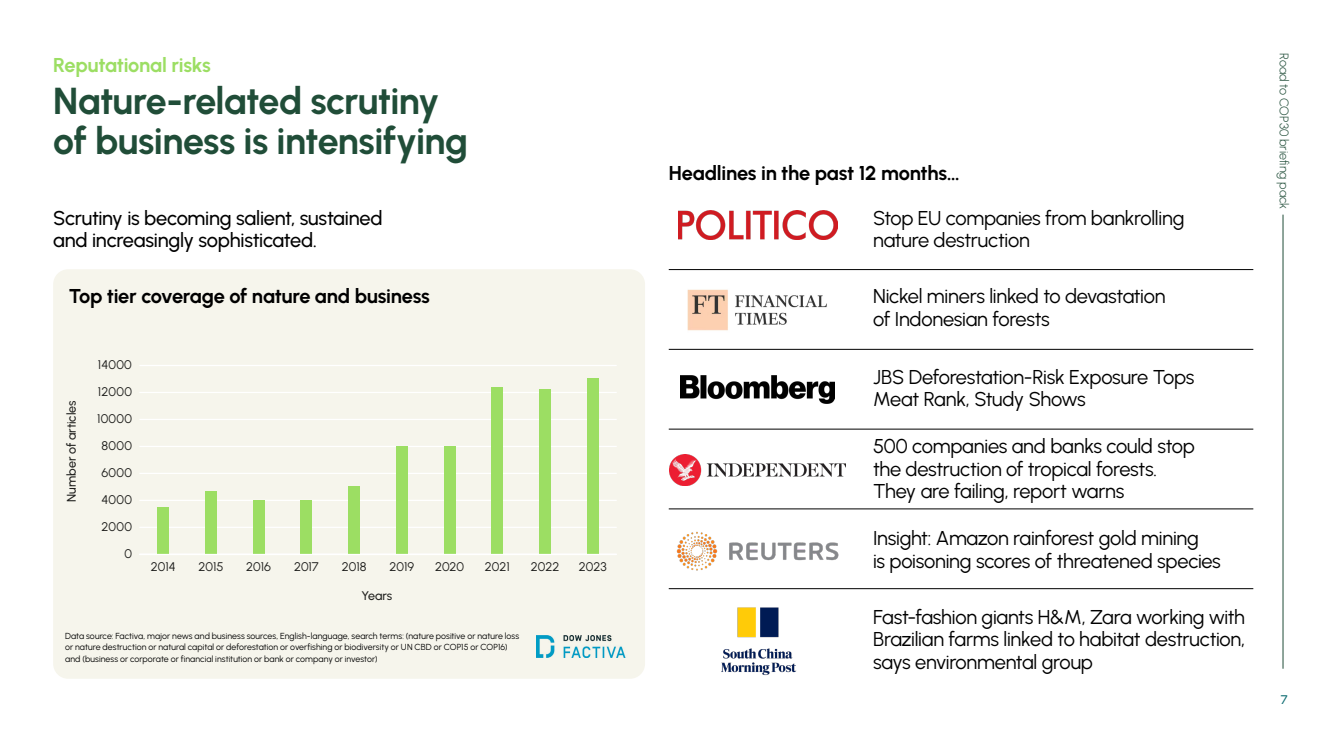
<style>
.page{position:relative;width:1322px;height:745px;background:#fff}
.page>*{position:absolute;margin:0;border:0;box-sizing:border-box;transform-origin:0 0}
.t1{font:700 37.5px/40px "Urbanist";letter-spacing:-.015em;color:#204d38}
.t2{font:20px/22.5px "Urbanist";letter-spacing:-.015em;color:#000}
.t3{font:500 20px/22.5px "Urbanist";letter-spacing:-.01em;color:#000}
.t4{font:700 20px "Urbanist";letter-spacing:-.01em;color:#000}
.t5{font:700 20px "Urbanist";letter-spacing:-.01em;color:#9cde63}
.t6{font:12.5px "Urbanist";color:#1d1d1b}
.t7{font:300 12.5px "Urbanist";letter-spacing:-.005em;color:#204d38}
.t8{font:500 12.5px "Urbanist";color:#1d1d1b}
.t9{font:500 12.5px "Urbanist";color:#0e6c72}
.t10{font:8.75px/11.2px "Urbanist";letter-spacing:.01em;color:#000}
</style>
<div class="page">
<hr style="left:1282px;top:214px;width:1px;height:454px;background:#204d38">
<img style="left:687px;top:289px;width:140px;height:42px">
<img style="left:670px;top:454px;width:175px;height:31px">
<img style="left:681px;top:375px;width:153px;height:28px">
<img style="left:678px;top:211px;width:159px;height:28px">
<img style="left:676px;top:531px;width:163px;height:40px">
<img style="left:721px;top:607px;width:76px;height:69px">
<hr style="left:669px;top:269px;width:584px;height:1px;background:#000">
<hr style="left:669px;top:349px;width:584px;height:1px;background:#000">
<hr style="left:669px;top:428px;width:584px;height:1px;background:#000">
<hr style="left:669px;top:508px;width:584px;height:1px;background:#000">
<hr style="left:669px;top:588px;width:584px;height:1px;background:#000">
<div style="left:53px;top:269px;width:592px;height:409px;background:#f6f5ec;border-radius:15px"></div>
<img style="left:536px;top:635px;width:90px;height:22px">
<hr style="left:139px;top:526px;width:478px;height:1px;background:#fff">
<hr style="left:139px;top:499px;width:478px;height:1px;background:#fff">
<hr style="left:139px;top:472px;width:478px;height:1px;background:#fff">
<hr style="left:139px;top:445px;width:478px;height:2px;background:#fff">
<hr style="left:139px;top:418px;width:478px;height:2px;background:#fff">
<hr style="left:139px;top:391px;width:478px;height:2px;background:#fff">
<hr style="left:139px;top:364px;width:478px;height:2px;background:#fff">
<div style="left:157px;top:507px;width:12px;height:47px;background:#9cde63"></div>
<div style="left:205px;top:490px;width:12px;height:64px;background:#9cde63"></div>
<div style="left:253px;top:500px;width:11px;height:54px;background:#9cde63"></div>
<div style="left:301px;top:500px;width:11px;height:54px;background:#9cde63"></div>
<div style="left:348px;top:486px;width:12px;height:68px;background:#9cde63"></div>
<div style="left:396px;top:446px;width:12px;height:108px;background:#9cde63"></div>
<div style="left:444px;top:446px;width:11px;height:108px;background:#9cde63"></div>
<div style="left:492px;top:386px;width:11px;height:168px;background:#9cde63"></div>
<div style="left:539px;top:389px;width:12px;height:165px;background:#9cde63"></div>
<div style="left:587px;top:377px;width:11px;height:177px;background:#9cde63"></div>
<hr style="left:139px;top:553px;width:478px;height:1px;background:#fff">
<p class="t5" style="left:53px;top:51px;width:159px">Reputational risks</p>
<h1 class="t1" style="left:53px;top:79px;width:416px">Nature-related scrutiny of business is intensifying</h1>
<p class="t3" style="left:53px;top:206px;width:331px">Scrutiny is becoming salient, sustained and increasingly sophisticated.</p>
<p class="t4" style="left:69px;top:282px;width:363px">Top tier coverage of nature and business</p>
<p class="t6" style="left:98px;top:356px;width:36px">14000</p>
<p class="t8" style="left:63px;top:501px;width:103px;rotate:-90deg">Number of articles</p>
<p class="t6" style="left:98px;top:383px;width:36px">12000</p>
<p class="t6" style="left:97px;top:410px;width:36px">10000</p>
<p class="t6" style="left:102px;top:437px;width:32px">8000</p>
<p class="t6" style="left:101px;top:464px;width:32px">6000</p>
<p class="t6" style="left:101px;top:491px;width:32px">4000</p>
<p class="t6" style="left:101px;top:518px;width:32px">2000</p>
<p class="t6" style="left:124px;top:545px;width:9px">0</p>
<p class="t6" style="left:151px;top:557px;width:26px">2014</p>
<p class="t6" style="left:198px;top:557px;width:26px">2015</p>
<p class="t6" style="left:246px;top:557px;width:26px">2016</p>
<p class="t6" style="left:294px;top:557px;width:26px">2017</p>
<p class="t6" style="left:342px;top:557px;width:26px">2018</p>
<p class="t6" style="left:390px;top:557px;width:26px">2019</p>
<p class="t6" style="left:435px;top:557px;width:31px">2020</p>
<p class="t6" style="left:485px;top:557px;width:26px">2021</p>
<p class="t6" style="left:531px;top:557px;width:30px">2022</p>
<p class="t6" style="left:579px;top:557px;width:29px">2023</p>
<p class="t8" style="left:361px;top:587px;width:32px">Years</p>
<p class="t10" style="left:65px;top:630px;width:455px">Data source: Factiva, major news and business sources, English-language, search terms: (nature positive or nature loss or nature destruction or natural capital or deforestation or overfishing or biodiversity or UN CBD or COP15 or COP16) and (business or corporate or financial institution or bank or company or investor)</p>
<p class="t4" style="left:669px;top:159px;width:292px">Headlines in the past 12 months…</p>
<p class="t2" style="left:873px;top:206px;width:313px">Stop EU companies from bankrolling nature destruction</p>
<p class="t2" style="left:873px;top:284px;width:294px">Nickel miners linked to devastation of Indonesian forests</p>
<p class="t2" style="left:873px;top:364px;width:323px">JBS Deforestation-Risk Exposure Tops<br>Meat Rank, Study Shows</p>
<p class="t2" style="left:873px;top:434px;width:323px">500 companies and banks could stop the destruction of tropical forests.<br>They are failing, report warns</p>
<p class="t2" style="left:873px;top:526px;width:349px">Insight: Amazon rainforest gold mining<br>is poisoning scores of threatened species</p>
<p class="t2" style="left:873px;top:604px;width:374px;text-align:justify">Fast-fashion giants H&amp;M, Zara working with Brazilian farms linked to habitat destruction, says environmental group</p>
<p class="t7" style="left:1292px;top:53px;width:157px;rotate:90deg">Road to COP30 briefing pack</p>
<p class="t9" style="left:1280px;top:690px;width:8px">7</p>
</div>
